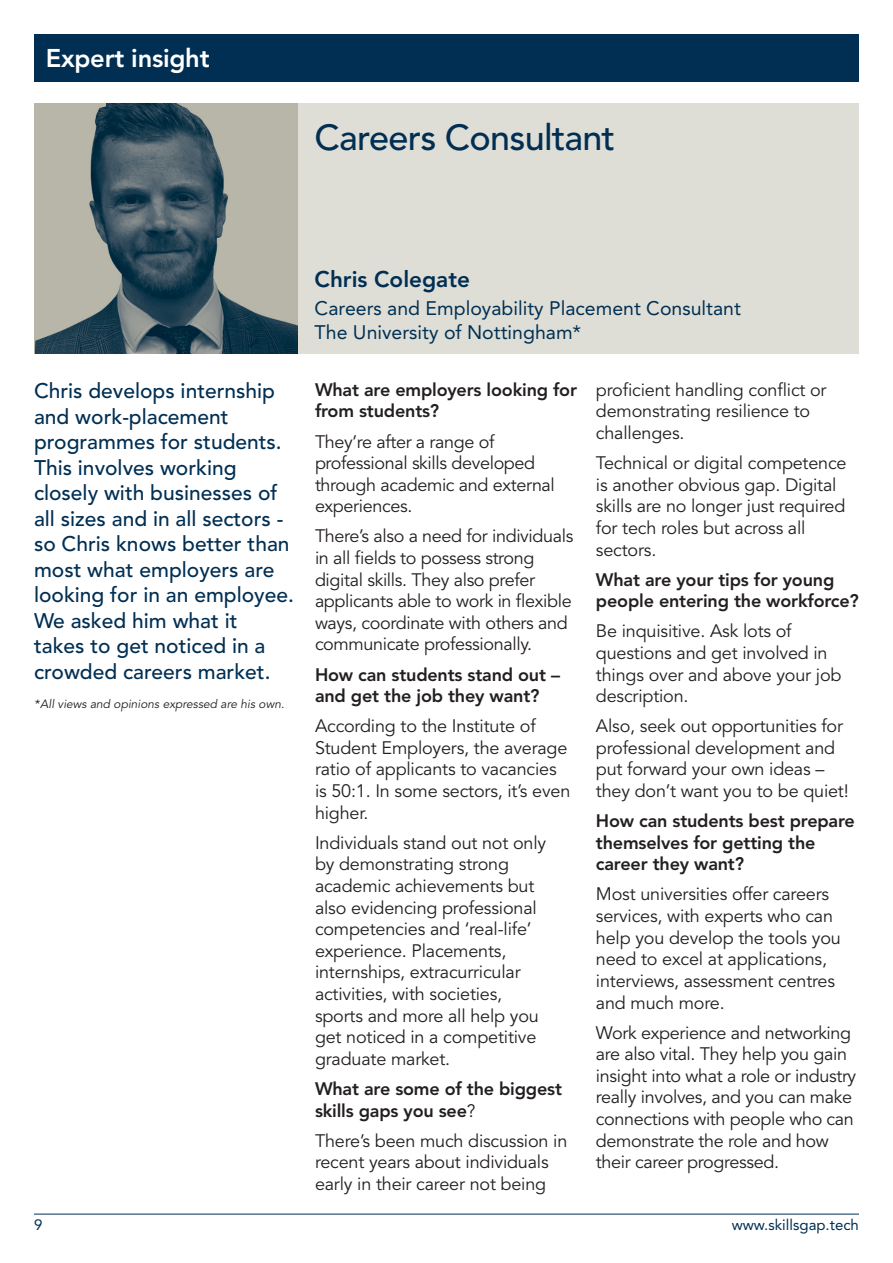
<style>
.page{position:relative;width:893px;height:1263px;background:#fff}
.page>*{position:absolute;margin:0;border:0;box-sizing:border-box;transform-origin:0 0}
.t1{font:500 36px "Avenir LT Std";letter-spacing:-.02em;color:#002f53}
.t2{font:800 25.5px "Avenir LT Std";letter-spacing:-.01em;color:#fff}
.t3{font:800 22.5px "Avenir LT Std";color:#002f53}
.t4{font:500 21px/25.5px "Avenir LT Std";color:#002f53}
.t5{font:19.5px/24px "Avenir LT Std";color:#002f53}
.t6{font:18px/21.6px "Avenir LT Std";letter-spacing:-.01em;color:#231f20}
.t7{font:800 18px/21.6px "Avenir LT Std";letter-spacing:-.01em;color:#231f20}
.t8{font:15px "Avenir LT Std";color:#002f53}
.t9{font:italic 12px "Avenir LT Std";color:#231f20}
.s1{font-weight:400}
</style>
<div class="page">
<div style="left:298px;top:103px;width:561px;height:250px;background:#dfded6"></div>
<hr style="left:34px;top:1214px;width:825px;height:1px;background:#002f53">
<div style="left:34px;top:34px;width:825px;height:48px;background:#002f53"></div>
<img style="left:34px;top:103px;width:264px;height:250px">
<p class="t2" style="left:46px;top:43px;width:165px">Expert insight</p>
<p class="t1" style="left:315px;top:116px;width:302px">Careers Consultant</p>
<p class="t4" style="left:34px;top:379px;width:261px">Chris develops internship and work-placement programmes for students.<br>This involves working closely with businesses of all sizes and in all sectors - so Chris knows better than most what employers are looking for in an employee.<br>We asked him what it<br>takes to get noticed in a crowded careers market.</p>
<p class="t9" style="left:34px;top:696px;width:252px">* All views and opinions expressed are his own.</p>
<p class="t3" style="left:315px;top:266px;width:157px">Chris Colegate</p>
<p class="t5" style="left:315px;top:296px;width:428px">Careers and Employability Placement Consultant<br>The University of Nottingham*</p>
<p class="t7" style="left:315px;top:379px;width:264px">What are employers looking for from students?</p>
<p class="t6" style="left:315px;top:431px;width:241px">They’re after a range of professional skills developed through academic and external experiences.</p>
<p class="t6" style="left:315px;top:526px;width:260px">There’s also a need for individuals in all fields to possess strong digital skills. They also prefer applicants able to work in flexible ways, coordinate with others and communicate professionally.</p>
<p class="t7" style="left:315px;top:663px;width:247px">How can students stand out – and get the job they want?</p>
<p class="t6" style="left:315px;top:716px;width:257px">According to the Institute of<br>Student Employers, the average ratio of applicants to vacancies is 50:1. In some sectors, it’s even higher.</p>
<p class="t6" style="left:315px;top:832px;width:233px">Individuals stand out not only by demonstrating strong academic achievements but also evidencing professional competencies and ‘real-life’ experience. Placements, internships, extracurricular activities, with societies, sports and more all help you get noticed in a competitive graduate market.</p>
<p class="t7" style="left:315px;top:1078px;width:249px">What are some of the biggest skills gaps you see<span class="s1">?</span></p>
<p class="t6" style="left:315px;top:1130px;width:254px">There’s been much discussion in recent years about individuals early in their career not being</p>
<p class="t6" style="left:596px;top:379px;width:232px">proficient handling conflict or demonstrating resilience to challenges.</p>
<p class="t6" style="left:596px;top:453px;width:252px">Technical or digital competence is another obvious gap. Digital skills are no longer just required for tech roles but across all sectors.</p>
<p class="t7" style="left:596px;top:569px;width:264px">What are your tips for young people entering the workforce?</p>
<p class="t6" style="left:596px;top:621px;width:247px">Be inquisitive. Ask lots of questions and get involved in things over and above your job description.</p>
<p class="t6" style="left:596px;top:716px;width:254px">Also, seek out opportunities for professional development and put forward your own ideas – they don’t want you to be quiet!</p>
<p class="t7" style="left:596px;top:810px;width:260px">How can students best prepare themselves for getting the career they want?</p>
<p class="t6" style="left:596px;top:884px;width:246px">Most universities offer careers services, with experts who can help you develop the tools you need to excel at applications, interviews, assessment centres and much more.</p>
<p class="t6" style="left:596px;top:1022px;width:262px">Work experience and networking are also vital. They help you gain insight into what a role or industry really involves, and you can make connections with people who can demonstrate the role and how their career progressed.</p>
<p class="t8" style="left:34px;top:1216px;width:10px">9</p>
<p class="t8" style="left:732px;top:1216px;width:129px">www.skillsgap.tech</p>
</div>
